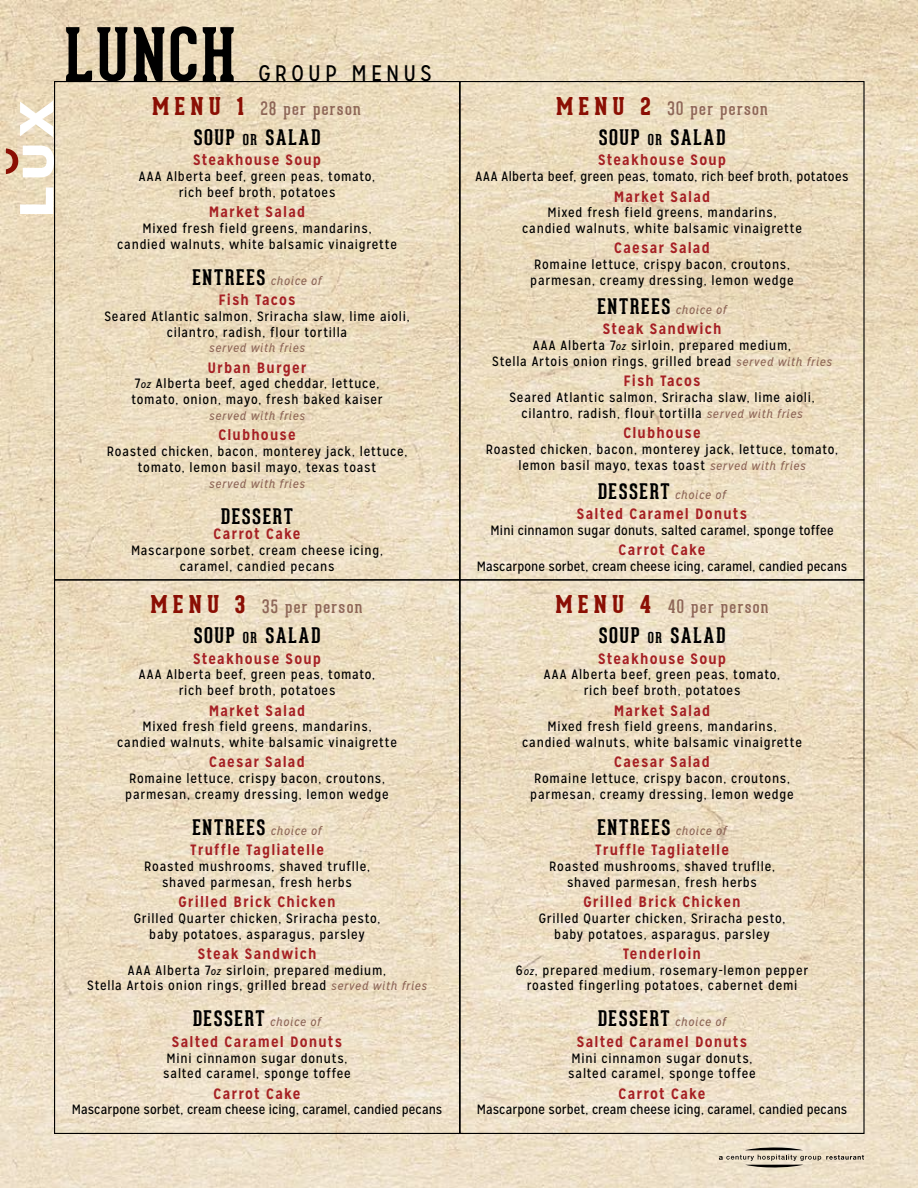
<style>
.page{position:relative;width:918px;height:1188px;background:#fff}
.page>*{position:absolute;margin:0;border:0;box-sizing:border-box;transform-origin:0 0}
.t1{font:700 72px "Geared Slab";color:#000}
.t2{font:22.5px "Mission Gothic";letter-spacing:.185em;color:#000}
.t3{font:700 21px "Geared Slab";letter-spacing:.08em;color:#000}
.t4{font:18px "Geared Slab";letter-spacing:.075em;color:#8e6657}
.t5{font:700 15px "Mission Gothic";letter-spacing:.075em;color:#a62024}
.t6{font:13.5px/15.8px "Mission Gothic";letter-spacing:.055em;color:#000;text-align:center}
.t7{font:13.5px "Mission Gothic";letter-spacing:.005em;color:#000}
.t8{font:13.5px "Mission Gothic";letter-spacing:.03em;color:#000}
.t9{font:13.5px "Mission Gothic";letter-spacing:.015em;color:#000}
.t10{font:italic 12px "Mission Gothic";letter-spacing:.055em;color:#8e6657}
.s1{font-weight:800;font-size:24px;color:#8b0f04}
.s2{font-size:14.7px}
.s3{font-family:"Geared Slab";font-weight:700;font-style:normal;font-size:21px;color:#000}
.s4{font-style:italic;font-size:10.5px}
.s5{font-style:italic;font-size:12px;color:#8e6657}
</style>
<div class="page">
<img style="left:0;top:0;width:918px;height:1188px">
<svg style="left:719px;top:1145px;width:145px;height:25px;background:#d1c6b2"></svg>
<svg style="left:20px;top:187px;width:33px;height:27px"></svg>
<svg style="left:20px;top:100px;width:33px;height:37px"></svg>
<svg style="left:6px;top:146px;width:48px;height:31px"></svg>
<h1 class="t1" style="left:65px;top:10px;width:172px">LUNCH</h1>
<h2 class="t2" style="left:258px;top:60px;width:173px">Gr oup m enus</h2>
<h3 class="t4" style="left:152px;top:97px;width:210px"><span class="s1">M E N U 1</span> 28 per person</h3>
<h3 class="t4" style="left:556px;top:97px;width:213px"><span class="s1">M E N U 2</span> 30 per person</h3>
<h3 class="t3" style="left:194px;top:124px;width:128px">SOUP <span class="s2">OR</span> SALAD</h3>
<p class="t5" style="left:193px;top:151px;width:130px">Steakhouse Soup</p>
<p class="t6" style="left:139px;top:169px;width:238px">AAA Alberta beef, green peas, tomato, rich beef broth, potatoes</p>
<p class="t5" style="left:209px;top:203px;width:98px">Market Salad</p>
<p class="t6" style="left:117px;top:221px;width:281px">Mixed fresh field greens, mandarins, candied walnuts, white balsamic vinaigrette</p>
<p class="t10" style="left:192px;top:273px;width:131px"><span class="s3">ENTREES</span> choice of</p>
<p class="t5" style="left:218px;top:291px;width:79px">Fish Tacos</p>
<p class="t6" style="left:104px;top:308px;width:307px">Seared Atlantic salmon, Sriracha slaw, lime aioli, cilantro, radish, flour tortilla</p>
<p class="t10" style="left:209px;top:341px;width:97px">served with fries</p>
<p class="t5" style="left:207px;top:358px;width:101px">Urban Burger</p>
<p class="t6" style="left:131px;top:376px;width:253px;text-align:left">7<span class="s4">oz</span> Alberta beef, aged cheddar, lettuce, tomato, onion, mayo, fresh baked kaiser</p>
<p class="t10" style="left:209px;top:409px;width:97px">served with fries</p>
<p class="t5" style="left:218px;top:426px;width:79px">Clubhouse</p>
<p class="t6" style="left:107px;top:444px;width:302px">Roasted chicken, bacon, monterey jack, lettuce, tomato, lemon basil mayo, texas toast</p>
<p class="t10" style="left:209px;top:476px;width:97px">served with fries</p>
<h3 class="t3" style="left:221px;top:503px;width:12px">DESSERT</h3>
<p class="t5" style="left:214px;top:525px;width:88px">Carrot Cake</p>
<p class="t6" style="left:131px;top:543px;width:254px">Mascarpone sorbet, cream cheese icing, caramel, candied pecans</p>
<h3 class="t3" style="left:599px;top:124px;width:128px">SOUP <span class="s2">OR</span> SALAD</h3>
<p class="t5" style="left:598px;top:151px;width:130px">Steakhouse Soup</p>
<p class="t8" style="left:476px;top:168px;width:374px">AAA Alberta beef, green peas, tomato, rich beef broth, potatoes</p>
<p class="t5" style="left:614px;top:187px;width:98px">Market Salad</p>
<p class="t6" style="left:522px;top:205px;width:281px">Mixed fresh field greens, mandarins, candied walnuts, white balsamic vinaigrette</p>
<p class="t5" style="left:614px;top:239px;width:97px">Caesar Salad</p>
<p class="t6" style="left:530px;top:257px;width:265px;text-align:left">Romaine lettuce, crispy bacon, croutons, parmesan, creamy dressing, lemon wedge</p>
<p class="t10" style="left:597px;top:303px;width:131px"><span class="s3">ENTREES</span> choice of</p>
<p class="t5" style="left:603px;top:320px;width:120px">Steak Sandwich</p>
<p class="t6" style="left:492px;top:338px;width:341px">AAA Alberta 7<span class="s4">oz</span> sirloin, prepared medium,<br>Stella Artois onion rings, grilled bread <span class="s5">served with fries</span></p>
<p class="t5" style="left:623px;top:372px;width:79px">Fish Tacos</p>
<p class="t6" style="left:509px;top:390px;width:307px">Seared Atlantic salmon, Sriracha slaw, lime aioli, cilantro, radish, flour tortilla <span class="s5">served with fries</span></p>
<p class="t5" style="left:623px;top:424px;width:79px">Clubhouse</p>
<p class="t6" style="left:486px;top:441px;width:354px">Roasted chicken, bacon, monterey jack, lettuce, tomato, lemon basil mayo, texas toast <span class="s5">served with fries</span></p>
<h3 class="t3" style="left:598px;top:478px;width:12px">DESSERT</h3>
<p class="t10" style="left:675px;top:487px;width:52px">choice of</p>
<p class="t5" style="left:577px;top:505px;width:172px">Salted Caramel Donuts</p>
<p class="t9" style="left:491px;top:522px;width:345px">Mini cinnamon sugar donuts, salted caramel, sponge toffee</p>
<p class="t5" style="left:619px;top:541px;width:88px">Carrot Cake</p>
<p class="t7" style="left:477px;top:558px;width:372px">Mascarpone sorbet, cream cheese icing, caramel, candied pecans</p>
<h3 class="t4" style="left:151px;top:596px;width:213px"><span class="s1">M E N U 3</span> 35 per person</h3>
<h3 class="t4" style="left:556px;top:596px;width:214px"><span class="s1">M E N U 4</span> 40 per person</h3>
<h3 class="t3" style="left:194px;top:623px;width:128px">SOUP <span class="s2">OR</span> SALAD</h3>
<p class="t5" style="left:193px;top:649px;width:130px">Steakhouse Soup</p>
<p class="t6" style="left:139px;top:667px;width:238px">AAA Alberta beef, green peas, tomato, rich beef broth, potatoes</p>
<p class="t5" style="left:209px;top:701px;width:98px">Market Salad</p>
<p class="t6" style="left:117px;top:719px;width:281px">Mixed fresh field greens, mandarins, candied walnuts, white balsamic vinaigrette</p>
<p class="t5" style="left:209px;top:753px;width:97px">Caesar Salad</p>
<p class="t6" style="left:125px;top:771px;width:265px;text-align:left">Romaine lettuce, crispy bacon, croutons, parmesan, creamy dressing, lemon wedge</p>
<p class="t10" style="left:192px;top:823px;width:131px"><span class="s3">ENTREES</span> choice of</p>
<p class="t5" style="left:190px;top:841px;width:135px">Truffle Tagliatelle</p>
<p class="t6" style="left:144px;top:859px;width:227px">Roasted mushrooms, shaved truflle, shaved parmesan, fresh herbs</p>
<p class="t5" style="left:178px;top:892px;width:159px">Grilled Brick Chicken</p>
<p class="t6" style="left:134px;top:910px;width:248px">Grilled Quarter chicken, Sriracha pesto, baby potatoes, asparagus, parsley</p>
<p class="t5" style="left:198px;top:944px;width:120px">Steak Sandwich</p>
<p class="t6" style="left:87px;top:962px;width:341px">AAA Alberta 7<span class="s4">oz</span> sirloin, prepared medium,<br>Stella Artois onion rings, grilled bread <span class="s5">served with fries</span></p>
<h3 class="t3" style="left:193px;top:1006px;width:12px">DESSERT</h3>
<p class="t10" style="left:270px;top:1015px;width:52px">choice of</p>
<p class="t5" style="left:172px;top:1032px;width:172px">Salted Caramel Donuts</p>
<p class="t6" style="left:163px;top:1050px;width:189px;text-align:left">Mini cinnamon sugar donuts, salted caramel, sponge toffee</p>
<p class="t5" style="left:214px;top:1084px;width:88px">Carrot Cake</p>
<p class="t7" style="left:72px;top:1102px;width:372px">Mascarpone sorbet, cream cheese icing, caramel, candied pecans</p>
<h3 class="t3" style="left:599px;top:623px;width:128px">SOUP <span class="s2">OR</span> SALAD</h3>
<p class="t5" style="left:598px;top:649px;width:130px">Steakhouse Soup</p>
<p class="t6" style="left:544px;top:667px;width:238px">AAA Alberta beef, green peas, tomato, rich beef broth, potatoes</p>
<p class="t5" style="left:614px;top:701px;width:98px">Market Salad</p>
<p class="t6" style="left:522px;top:719px;width:281px">Mixed fresh field greens, mandarins, candied walnuts, white balsamic vinaigrette</p>
<p class="t5" style="left:614px;top:753px;width:97px">Caesar Salad</p>
<p class="t6" style="left:530px;top:771px;width:265px;text-align:left">Romaine lettuce, crispy bacon, croutons, parmesan, creamy dressing, lemon wedge</p>
<p class="t10" style="left:597px;top:823px;width:131px"><span class="s3">ENTREES</span> choice of</p>
<p class="t5" style="left:595px;top:841px;width:135px">Truffle Tagliatelle</p>
<p class="t6" style="left:549px;top:859px;width:227px">Roasted mushrooms, shaved truflle, shaved parmesan, fresh herbs</p>
<p class="t5" style="left:583px;top:892px;width:159px">Grilled Brick Chicken</p>
<p class="t6" style="left:539px;top:910px;width:248px">Grilled Quarter chicken, Sriracha pesto, baby potatoes, asparagus, parsley</p>
<p class="t5" style="left:623px;top:944px;width:80px">Tenderloin</p>
<p class="t6" style="left:516px;top:962px;width:294px">6<span class="s4">oz</span>, prepared medium, rosemary-lemon pepper roasted fingerling potatoes, cabernet demi</p>
<h3 class="t3" style="left:598px;top:1006px;width:12px">DESSERT</h3>
<p class="t10" style="left:675px;top:1015px;width:52px">choice of</p>
<p class="t5" style="left:577px;top:1032px;width:172px">Salted Caramel Donuts</p>
<p class="t6" style="left:568px;top:1050px;width:189px;text-align:left">Mini cinnamon sugar donuts, salted caramel, sponge toffee</p>
<p class="t5" style="left:619px;top:1084px;width:88px">Carrot Cake</p>
<p class="t7" style="left:477px;top:1102px;width:372px">Mascarpone sorbet, cream cheese icing, caramel, candied pecans</p>
</div>
